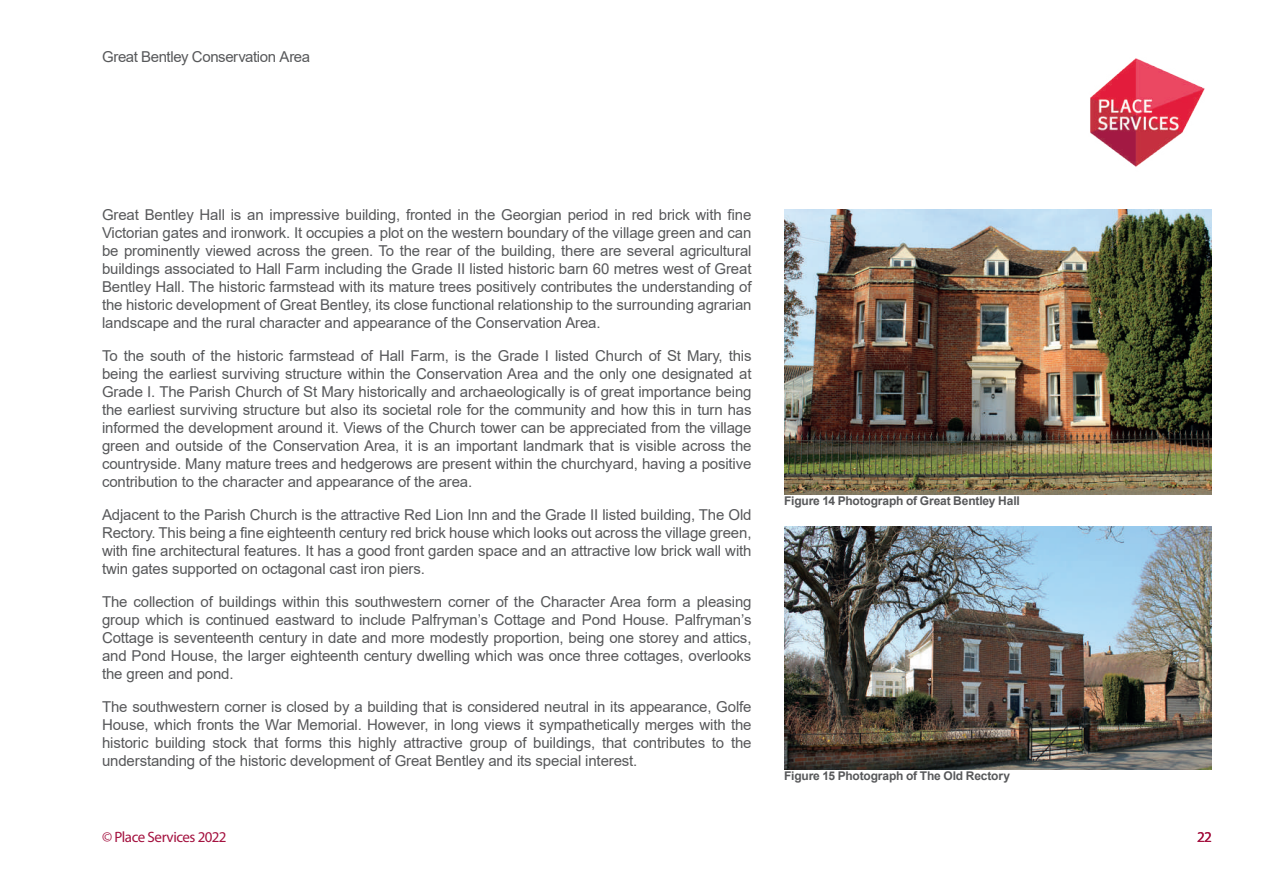
<style>
.page{position:relative;width:1263px;height:893px;background:#fff}
.page>*{position:absolute;margin:0;border:0;box-sizing:border-box;transform-origin:0 0}
.t1{font:15px/18px "Arial";letter-spacing:-.01em;color:#57585a;text-align:justify}
.t2{font:15px "Myriad Pro";letter-spacing:-.03em;color:#a4113f}
.t3{font:700 12px "Arial";letter-spacing:-.015em;color:#57585a}
</style>
<div class="page">
<img style="left:1090px;top:58px;width:115px;height:109px">
<img style="left:784px;top:209px;width:428px;height:286px">
<img style="left:784px;top:527px;width:428px;height:243px">
<p class="t1" style="left:102px;top:48px;width:210px">Great Bentley Conservation Area</p>
<p class="t1" style="left:102px;top:206px;width:651px">Great Bentley Hall is an impressive building, fronted in the Georgian period in red brick with fine Victorian gates and ironwork. It occupies a plot on the western boundary of the village green and can be prominently viewed across the green. To the rear of the building, there are several agricultural buildings associated to Hall Farm including the Grade II listed historic barn 60 metres west of Great Bentley Hall. The historic farmstead with its mature trees positively contributes the understanding of the historic development of Great Bentley, its close functional relationship to the surrounding agrarian landscape and the rural character and appearance of the Conservation Area.</p>
<p class="t1" style="left:102px;top:347px;width:651px">To the south of the historic farmstead of Hall Farm, is the Grade I listed Church of St Mary, this being the earliest surviving structure within the Conservation Area and the only one designated at Grade I. The Parish Church of St Mary historically and archaeologically is of great importance being the earliest surviving structure but also its societal role for the community and how this in turn has informed the development around it. Views of the Church tower can be appreciated from the village green and outside of the Conservation Area, it is an important landmark that is visible across the countryside. Many mature trees and hedgerows are present within the churchyard, having a positive contribution to the character and appearance of the area.</p>
<p class="t1" style="left:102px;top:506px;width:651px">Adjacent to the Parish Church is the attractive Red Lion Inn and the Grade II listed building, The Old Rectory. This being a fine eighteenth century red brick house which looks out across the village green, with fine architectural features. It has a good front garden space and an attractive low brick wall with twin gates supported on octagonal cast iron piers.</p>
<p class="t1" style="left:102px;top:593px;width:651px">The collection of buildings within this southwestern corner of the Character Area form a pleasing group which is continued eastward to include Palfryman’s Cottage and Pond House. Palfryman’s Cottage is seventeenth century in date and more modestly proportion, being one storey and attics, and Pond House, the larger eighteenth century dwelling which was once three cottages, overlooks the green and pond.</p>
<p class="t1" style="left:102px;top:698px;width:651px">The southwestern corner is closed by a building that is considered neutral in its appearance, Golfe House, which fronts the War Memorial. However, in long views it sympathetically merges with the historic building stock that forms this highly attractive group of buildings, that contributes to the understanding of the historic development of Great Bentley and its special interest.</p>
<p class="t3" style="left:784px;top:492px;width:237px">Figure 14 Photograph of Great Bentley Hall</p>
<p class="t3" style="left:784px;top:767px;width:227px">Figure 15 Photograph of The Old Rectory</p>
<p class="t2" style="left:102px;top:828px;width:126px">© Place Services 2022</p>
<p class="t2" style="left:1197px;top:828px;width:16px">22</p>
</div>
